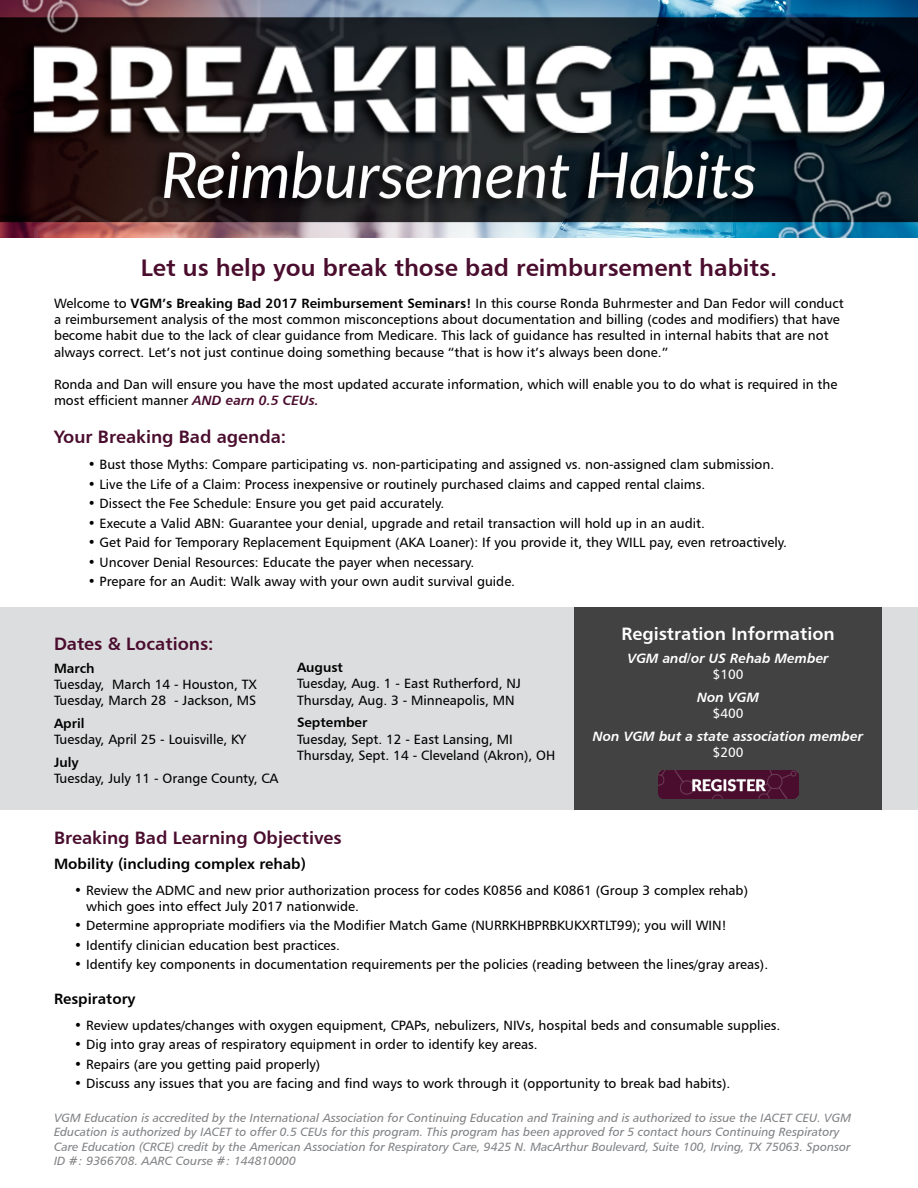
<style>
.page{position:relative;width:918px;height:1188px;background:#fff}
.page>*{position:absolute;margin:0;border:0;box-sizing:border-box;transform-origin:0 0}
.t1{font:24px "Humanist 777 BT Bold B";color:#4a0d2e}
.t2{font:18px "Humanist 777 BT Bold B";color:#4a0d2e}
.t3{font:18px "Humanist 777 BT Bold B";color:#fff}
.t4{font:15px "Humanist 777 BT Bold B";color:#000}
.t5{font:13.5px/16.2px "Humanist 777 BT Roman B";color:#000}
.t6{font:13.5px "Humanist 777 BT Bold Italic B";color:#fff}
.t7{font:13.5px "Humanist 777 BT Bold B";color:#000}
.t8{font:13.5px "Humanist 777 BT Roman B";color:#fff}
.t9{font:12px/14.4px "Humanist 777 BT Italic B";color:#808285}
.s1{font-family:"Humanist 777 BT Bold B"}
.s2{font-family:"Humanist 777 BT Bold Italic B";color:#4a0d2e}
</style>
<div class="page">
<div style="left:0;top:607px;width:918px;height:202px;background:#dcddde"></div>
<img style="left:0;top:0;width:918px;height:238px">
<div style="left:574px;top:607px;width:308px;height:202px;background:#424243"></div>
<img style="left:658px;top:770px;width:140px;height:29px">
<h1 class="t1" style="left:141px;top:252px;width:638px">Let us help you break those bad reimbursement habits.</h1>
<p class="t5" style="left:54px;top:295px;width:791px">Welcome to <span class="s1">VGM’s Breaking Bad 2017 Reimbursement Seminars!</span> In this course Ronda Buhrmester and Dan Fedor will conduct a reimbursement analysis of the most common misconceptions about documentation and billing (codes and modifiers) that have become habit due to the lack of clear guidance from Medicare. This lack of guidance has resulted in internal habits that are not always correct. Let’s not just continue doing something because “that is how it’s always been done.”</p>
<p class="t5" style="left:54px;top:376px;width:785px">Ronda and Dan will ensure you have the most updated accurate information, which will enable you to do what is required in the most efficient manner <span class="s2">AND earn 0.5 CEUs.</span></p>
<h2 class="t2" style="left:54px;top:425px;width:234px">Your Breaking Bad agenda:</h2>
<p class="t5" style="left:88px;top:456px;width:688px">• Bust those Myths: Compare participating vs. non-participating and assigned vs. non-assigned clam submission.</p>
<p class="t5" style="left:88px;top:476px;width:619px">• Live the Life of a Claim: Process inexpensive or routinely purchased claims and capped rental claims.</p>
<p class="t5" style="left:88px;top:495px;width:358px">• Dissect the Fee Schedule: Ensure you get paid accurately.</p>
<p class="t5" style="left:88px;top:515px;width:619px">• Execute a Valid ABN: Guarantee your denial, upgrade and retail transaction will hold up in an audit.</p>
<p class="t5" style="left:88px;top:534px;width:701px">• Get Paid for Temporary Replacement Equipment (AKA Loaner): If you provide it, they WILL pay, even retroactively.</p>
<p class="t5" style="left:88px;top:554px;width:388px">• Uncover Denial Resources: Educate the payer when necessary.</p>
<p class="t5" style="left:88px;top:573px;width:429px">• Prepare for an Audit: Walk away with your own audit survival guide.</p>
<h2 class="t2" style="left:54px;top:632px;width:161px">Dates &amp; Locations:</h2>
<p class="t7" style="left:54px;top:659px;width:42px">March</p>
<p class="t5" style="left:54px;top:676px;width:205px">Tuesday, March 14 - Houston, TX<br>Tuesday, March 28 - Jackson, MS</p>
<p class="t7" style="left:54px;top:715px;width:32px">April</p>
<p class="t5" style="left:54px;top:731px;width:194px">Tuesday, April 25 - Louisville, KY</p>
<p class="t7" style="left:54px;top:754px;width:26px">July</p>
<p class="t5" style="left:54px;top:770px;width:226px">Tuesday, July 11 - Orange County, CA</p>
<p class="t7" style="left:297px;top:659px;width:48px">August</p>
<p class="t5" style="left:297px;top:675px;width:225px">Tuesday, Aug. 1 - East Rutherford, NJ<br>Thursday, Aug. 3 - Minneapolis, MN</p>
<p class="t7" style="left:297px;top:714px;width:72px">September</p>
<p class="t5" style="left:297px;top:731px;width:260px">Tuesday, Sept. 12 - East Lansing, MI<br>Thursday, Sept. 14 - Cleveland (Akron), OH</p>
<h2 class="t3" style="left:621px;top:622px;width:215px">Registration Information</h2>
<p class="t6" style="left:627px;top:649px;width:203px">VGM and/or US Rehab Member</p>
<p class="t8" style="left:713px;top:666px;width:32px">$100</p>
<p class="t6" style="left:697px;top:688px;width:64px">Non VGM</p>
<p class="t8" style="left:713px;top:705px;width:32px">$400</p>
<p class="t6" style="left:593px;top:728px;width:272px">Non VGM but a state association member</p>
<p class="t8" style="left:713px;top:744px;width:32px">$200</p>
<h2 class="t2" style="left:54px;top:826px;width:289px">Breaking Bad Learning Objectives</h2>
<p class="t4" style="left:54px;top:854px;width:254px">Mobility (including complex rehab)</p>
<p class="t5" style="left:86px;top:882px;width:663px;text-indent:-12px">• Review the ADMC and new prior authorization process for codes K0856 and K0861 (Group 3 complex rehab) which goes into effect July 2017 nationwide.</p>
<p class="t5" style="left:74px;top:917px;width:654px">• Determine appropriate modifiers via the Modifier Match Game (NURRKHBPRBKUKXRTLT99); you will WIN!</p>
<p class="t5" style="left:74px;top:937px;width:267px">• Identify clinician education best practices.</p>
<p class="t5" style="left:74px;top:956px;width:695px">• Identify key components in documentation requirements per the policies (reading between the lines/gray areas).</p>
<p class="t4" style="left:54px;top:989px;width:83px">Respiratory</p>
<p class="t5" style="left:74px;top:1017px;width:708px">• Review updates/changes with oxygen equipment, CPAPs, nebulizers, NIVs, hospital beds and consumable supplies.</p>
<p class="t5" style="left:74px;top:1036px;width:465px">• Dig into gray areas of respiratory equipment in order to identify key areas.</p>
<p class="t5" style="left:74px;top:1056px;width:248px">• Repairs (are you getting paid properly)</p>
<p class="t5" style="left:74px;top:1075px;width:658px">• Discuss any issues that you are facing and find ways to work through it (opportunity to break bad habits).</p>
<p class="t9" style="left:54px;top:1110px;width:799px">VGM Education is accredited by the International Association for Continuing Education and Training and is authorized to issue the IACET CEU. VGM Education is authorized by IACET to offer 0.5 CEUs for this program. This program has been approved for 5 contact hours Continuing Respiratory Care Education (CRCE) credit by the American Association for Respiratory Care, 9425 N. MacArthur Boulevard, Suite 100, Irving, TX 75063. Sponsor ID #: 9366708. AARC Course #: 144810000</p>
</div>
